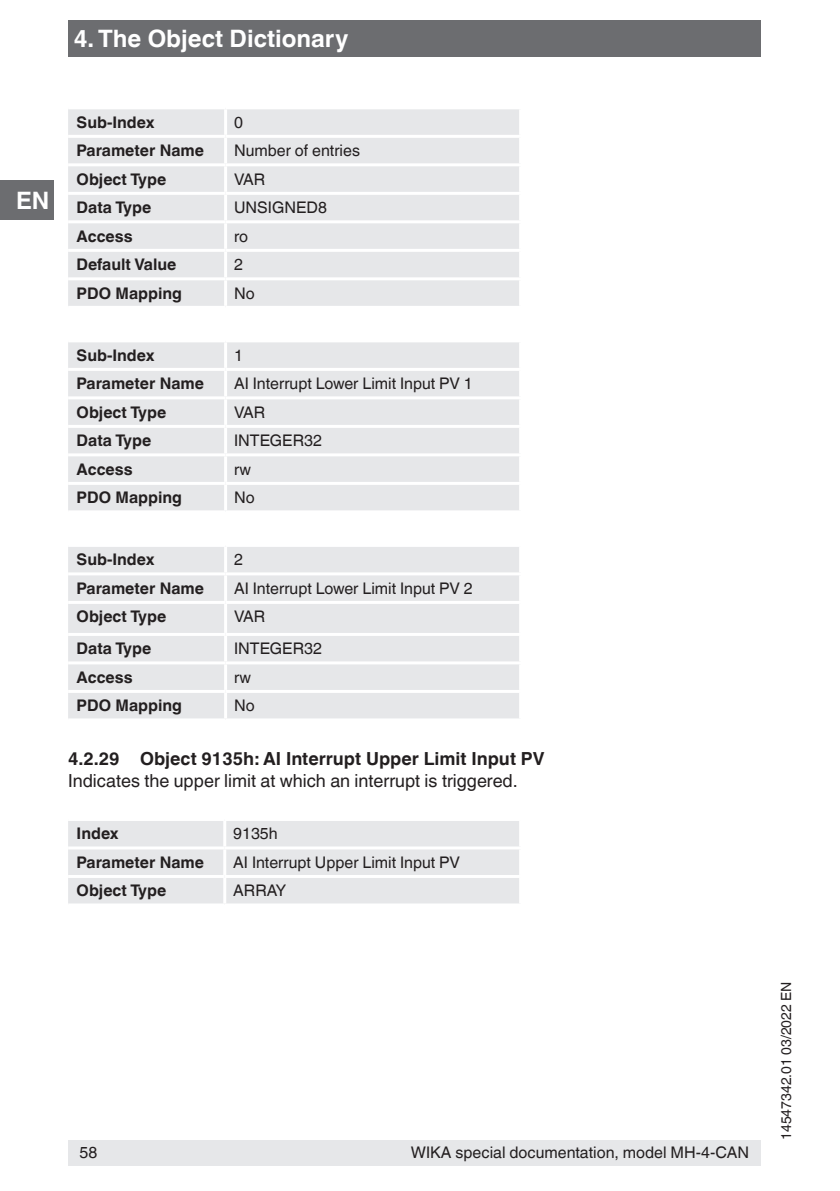
<style>
.page{position:relative;width:840px;height:1191px;background:#fff}
.page>*{position:absolute;margin:0;border:0;box-sizing:border-box;transform-origin:0 0}
.t1{font:700 24px "Helvetica World";color:#fff}
.t2{font:18px "Helvetica World";color:#231f20}
.t3{font:700 18px "Helvetica World";color:#231f20}
.t4{font:700 16px "Helvetica World";color:#231f20}
.t5{font:16px "Helvetica World";color:#231f20}
.t6{font:14px "Helvetica World";color:#231f20}
</style>
<div class="page">
<div style="left:68px;top:1140px;width:692px;height:25px;background:#e6e7e9"></div>
<div style="left:0;top:180px;width:54px;height:40px;background:#6c6d70"></div>
<div style="left:68px;top:20px;width:692px;height:37px;background:#6c6d70"></div>
<div style="left:68px;top:109px;width:451px;height:197px;background:#e6e7e9"></div>
<hr style="left:224px;top:109px;width:3px;height:26px;background:#fff">
<hr style="left:68px;top:135px;width:157px;height:3px;background:#fff">
<hr style="left:225px;top:135px;width:297px;height:3px;background:#fff">
<hr style="left:224px;top:138px;width:3px;height:25px;background:#fff">
<hr style="left:68px;top:163px;width:157px;height:3px;background:#fff">
<hr style="left:225px;top:163px;width:297px;height:3px;background:#fff">
<hr style="left:224px;top:166px;width:3px;height:26px;background:#fff">
<hr style="left:68px;top:192px;width:157px;height:3px;background:#fff">
<hr style="left:225px;top:192px;width:297px;height:3px;background:#fff">
<hr style="left:224px;top:195px;width:3px;height:25px;background:#fff">
<hr style="left:68px;top:220px;width:157px;height:3px;background:#fff">
<hr style="left:225px;top:220px;width:297px;height:3px;background:#fff">
<hr style="left:224px;top:223px;width:3px;height:26px;background:#fff">
<hr style="left:68px;top:249px;width:157px;height:3px;background:#fff">
<hr style="left:225px;top:249px;width:297px;height:3px;background:#fff">
<hr style="left:224px;top:252px;width:3px;height:25px;background:#fff">
<hr style="left:68px;top:277px;width:157px;height:3px;background:#fff">
<hr style="left:225px;top:277px;width:297px;height:3px;background:#fff">
<hr style="left:224px;top:280px;width:3px;height:26px;background:#fff">
<div style="left:68px;top:342px;width:451px;height:168px;background:#e6e7e9"></div>
<hr style="left:224px;top:342px;width:3px;height:26px;background:#fff">
<hr style="left:68px;top:368px;width:157px;height:3px;background:#fff">
<hr style="left:225px;top:368px;width:297px;height:3px;background:#fff">
<hr style="left:224px;top:371px;width:3px;height:25px;background:#fff">
<hr style="left:68px;top:396px;width:157px;height:3px;background:#fff">
<hr style="left:225px;top:396px;width:297px;height:3px;background:#fff">
<hr style="left:224px;top:399px;width:3px;height:26px;background:#fff">
<hr style="left:68px;top:425px;width:157px;height:3px;background:#fff">
<hr style="left:225px;top:425px;width:297px;height:3px;background:#fff">
<hr style="left:224px;top:428px;width:3px;height:25px;background:#fff">
<hr style="left:68px;top:453px;width:157px;height:3px;background:#fff">
<hr style="left:225px;top:453px;width:297px;height:3px;background:#fff">
<hr style="left:224px;top:456px;width:3px;height:26px;background:#fff">
<hr style="left:68px;top:482px;width:157px;height:3px;background:#fff">
<hr style="left:225px;top:482px;width:297px;height:3px;background:#fff">
<hr style="left:224px;top:485px;width:3px;height:25px;background:#fff">
<div style="left:68px;top:547px;width:451px;height:171px;background:#e6e7e9"></div>
<hr style="left:224px;top:547px;width:3px;height:25px;background:#fff">
<hr style="left:68px;top:572px;width:157px;height:3px;background:#fff">
<hr style="left:225px;top:572px;width:297px;height:3px;background:#fff">
<hr style="left:224px;top:575px;width:3px;height:26px;background:#fff">
<hr style="left:68px;top:601px;width:157px;height:3px;background:#fff">
<hr style="left:225px;top:601px;width:297px;height:3px;background:#fff">
<hr style="left:224px;top:604px;width:3px;height:29px;background:#fff">
<hr style="left:68px;top:633px;width:157px;height:3px;background:#fff">
<hr style="left:225px;top:633px;width:297px;height:3px;background:#fff">
<hr style="left:224px;top:636px;width:3px;height:25px;background:#fff">
<hr style="left:68px;top:661px;width:157px;height:3px;background:#fff">
<hr style="left:225px;top:661px;width:297px;height:3px;background:#fff">
<hr style="left:224px;top:664px;width:3px;height:26px;background:#fff">
<hr style="left:68px;top:690px;width:157px;height:3px;background:#fff">
<hr style="left:225px;top:690px;width:297px;height:3px;background:#fff">
<hr style="left:224px;top:693px;width:3px;height:25px;background:#fff">
<div style="left:68px;top:821px;width:451px;height:82px;background:#e6e7e9"></div>
<hr style="left:223px;top:821px;width:3px;height:25px;background:#fff">
<hr style="left:68px;top:846px;width:157px;height:3px;background:#fff">
<hr style="left:225px;top:846px;width:297px;height:3px;background:#fff">
<hr style="left:223px;top:849px;width:3px;height:26px;background:#fff">
<hr style="left:68px;top:875px;width:157px;height:3px;background:#fff">
<hr style="left:225px;top:875px;width:297px;height:3px;background:#fff">
<hr style="left:223px;top:878px;width:3px;height:25px;background:#fff">
<h1 class="t1" style="left:74px;top:25px;width:276px">4. The Object Dictionary</h1>
<h1 class="t1" style="left:16px;top:186px;width:35px">EN</h1>
<p class="t4" style="left:77px;top:113px;width:79px">Sub-Index</p>
<p class="t5" style="left:234px;top:113px;width:10px">0</p>
<p class="t4" style="left:77px;top:141px;width:129px">Parameter Name</p>
<p class="t5" style="left:234px;top:141px;width:127px">Number of entries</p>
<p class="t4" style="left:77px;top:170px;width:91px">Object Type</p>
<p class="t5" style="left:234px;top:170px;width:33px">VAR</p>
<p class="t4" style="left:77px;top:198px;width:76px">Data Type</p>
<p class="t5" style="left:234px;top:198px;width:94px">UNSIGNED8</p>
<p class="t4" style="left:77px;top:227px;width:57px">Access</p>
<p class="t5" style="left:234px;top:227px;width:15px">ro</p>
<p class="t4" style="left:77px;top:255px;width:101px">Default Value</p>
<p class="t5" style="left:234px;top:255px;width:10px">2</p>
<p class="t4" style="left:77px;top:284px;width:107px">PDO Mapping</p>
<p class="t5" style="left:234px;top:284px;width:22px">No</p>
<p class="t4" style="left:77px;top:346px;width:79px">Sub-Index</p>
<p class="t5" style="left:234px;top:346px;width:10px">1</p>
<p class="t4" style="left:77px;top:374px;width:129px">Parameter Name</p>
<p class="t5" style="left:234px;top:374px;width:240px">AI Interrupt Lower Limit Input PV 1</p>
<p class="t4" style="left:77px;top:403px;width:91px">Object Type</p>
<p class="t5" style="left:234px;top:403px;width:33px">VAR</p>
<p class="t4" style="left:77px;top:431px;width:76px">Data Type</p>
<p class="t5" style="left:234px;top:431px;width:89px">INTEGER32</p>
<p class="t4" style="left:77px;top:460px;width:57px">Access</p>
<p class="t5" style="left:234px;top:460px;width:19px">rw</p>
<p class="t4" style="left:77px;top:488px;width:107px">PDO Mapping</p>
<p class="t5" style="left:234px;top:488px;width:22px">No</p>
<p class="t4" style="left:77px;top:550px;width:79px">Sub-Index</p>
<p class="t5" style="left:234px;top:550px;width:10px">2</p>
<p class="t4" style="left:77px;top:579px;width:129px">Parameter Name</p>
<p class="t5" style="left:234px;top:579px;width:240px">AI Interrupt Lower Limit Input PV 2</p>
<p class="t4" style="left:77px;top:607px;width:91px">Object Type</p>
<p class="t5" style="left:234px;top:607px;width:33px">VAR</p>
<p class="t4" style="left:77px;top:639px;width:76px">Data Type</p>
<p class="t5" style="left:234px;top:639px;width:89px">INTEGER32</p>
<p class="t4" style="left:77px;top:668px;width:57px">Access</p>
<p class="t5" style="left:234px;top:668px;width:19px">rw</p>
<p class="t4" style="left:77px;top:696px;width:107px">PDO Mapping</p>
<p class="t5" style="left:234px;top:696px;width:22px">No</p>
<p class="t3" style="left:68px;top:748px;width:477px">4.2.29 Object 9135h: AI Interrupt Upper Limit Input PV</p>
<p class="t2" style="left:68px;top:770px;width:451px">Indicates the upper limit at which an interrupt is triggered.</p>
<p class="t4" style="left:77px;top:824px;width:44px">Index</p>
<p class="t5" style="left:233px;top:824px;width:46px">9135h</p>
<p class="t4" style="left:77px;top:853px;width:129px">Parameter Name</p>
<p class="t5" style="left:233px;top:853px;width:228px">AI Interrupt Upper Limit Input PV</p>
<p class="t4" style="left:77px;top:881px;width:91px">Object Type</p>
<p class="t5" style="left:233px;top:881px;width:54px">ARRAY</p>
<p class="t5" style="left:79px;top:1143px;width:19px">58</p>
<p class="t5" style="left:410px;top:1143px;width:340px">WIKA special documentation, model MH-4-CAN</p>
<p class="t6" style="left:777px;top:1140px;width:160px;rotate:-90deg">14547342.01 03/2022 EN</p>
</div>
